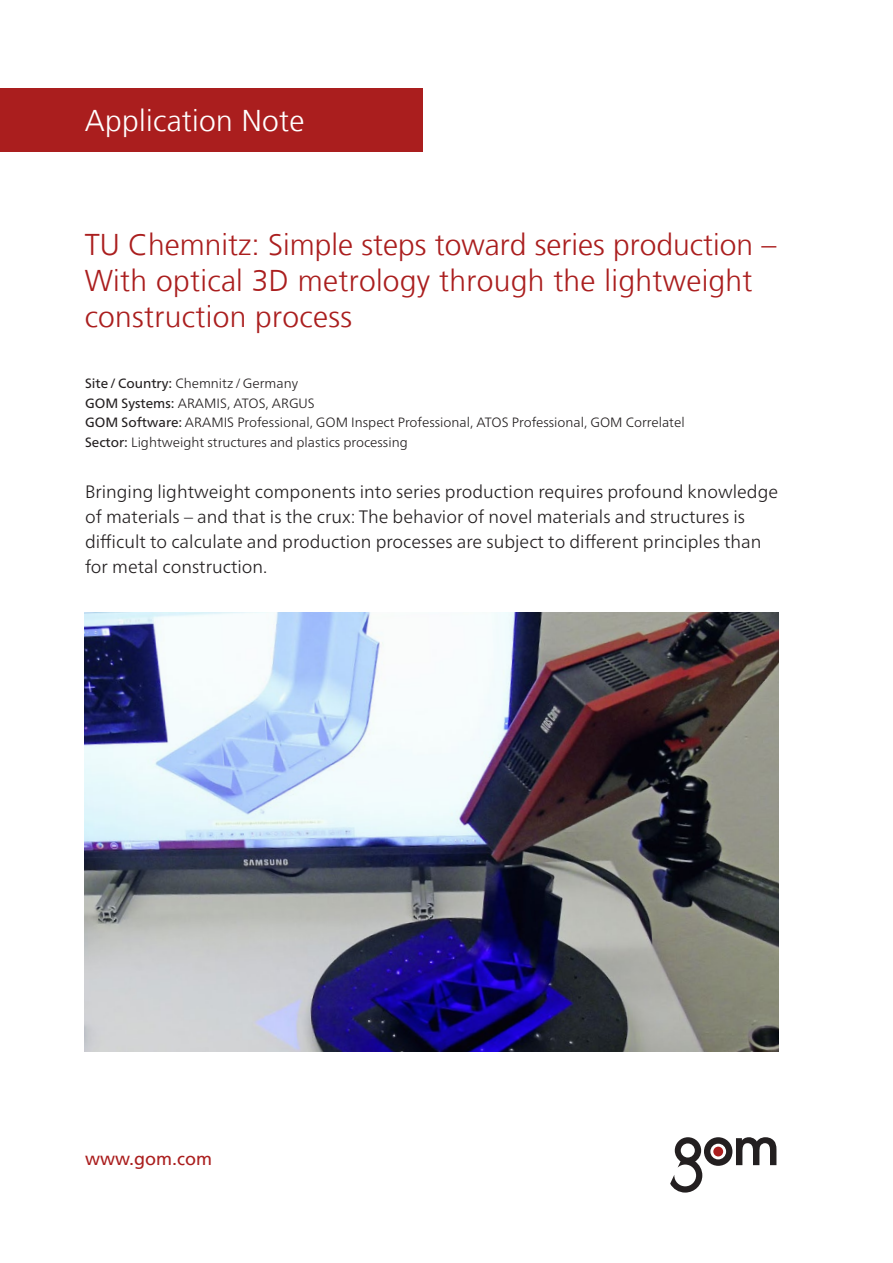
<style>
.page{position:relative;width:893px;height:1263px;background:#fff}
.page>*{position:absolute;margin:0;border:0;box-sizing:border-box;transform-origin:0 0}
.t1{font:300 30px/36px "Frutiger LT";letter-spacing:.01em;color:#aa1e1e}
.t2{font:300 30px "Frutiger LT";letter-spacing:.01em;color:#fff}
.t3{font:300 18px/24.8px "Frutiger Neue LTW1 G";color:#231f20}
.t4{font:18px "Frutiger LT";color:#aa1e1e}
.t5{font:300 13.5px/19.5px "Frutiger Neue LTW1 G";color:#231f20}
.s1{font-weight:400}
</style>
<div class="page">
<svg style="left:670px;top:1137px;width:106px;height:55px"></svg>
<img style="left:85px;top:613px;width:693px;height:438px">
<div style="left:0;top:88px;width:422px;height:63px;background:#aa1e1e"></div>
<h1 class="t2" style="left:85px;top:104px;width:221px">Application Note</h1>
<h1 class="t1" style="left:85px;top:227px;width:693px">TU Chemnitz: Simple steps toward series production –<br>With optical 3D metrology through the lightweight construction process</h1>
<p class="t5" style="left:85px;top:373px;width:601px"><span class="s1">Site/Country:</span> Chemnitz /Germany<br><span class="s1">GOM Systems:</span> ARAMIS, ATOS, ARGUS<br><span class="s1">GOM Software:</span> ARAMIS Professional, GOM Inspect Professional, ATOS Professional, GOM Correlatel <span class="s1">Sector:</span> Lightweight structures and plastics processing</p>
<p class="t3" style="left:85px;top:478px;width:695px">Bringing lightweight components into series production requires profound knowledge of materials – and that is the crux: The behavior of novel materials and structures is difficult to calculate and production processes are subject to different principles than for metal construction.</p>
<p class="t4" style="left:85px;top:1148px;width:128px">www.gom.com</p>
</div>
